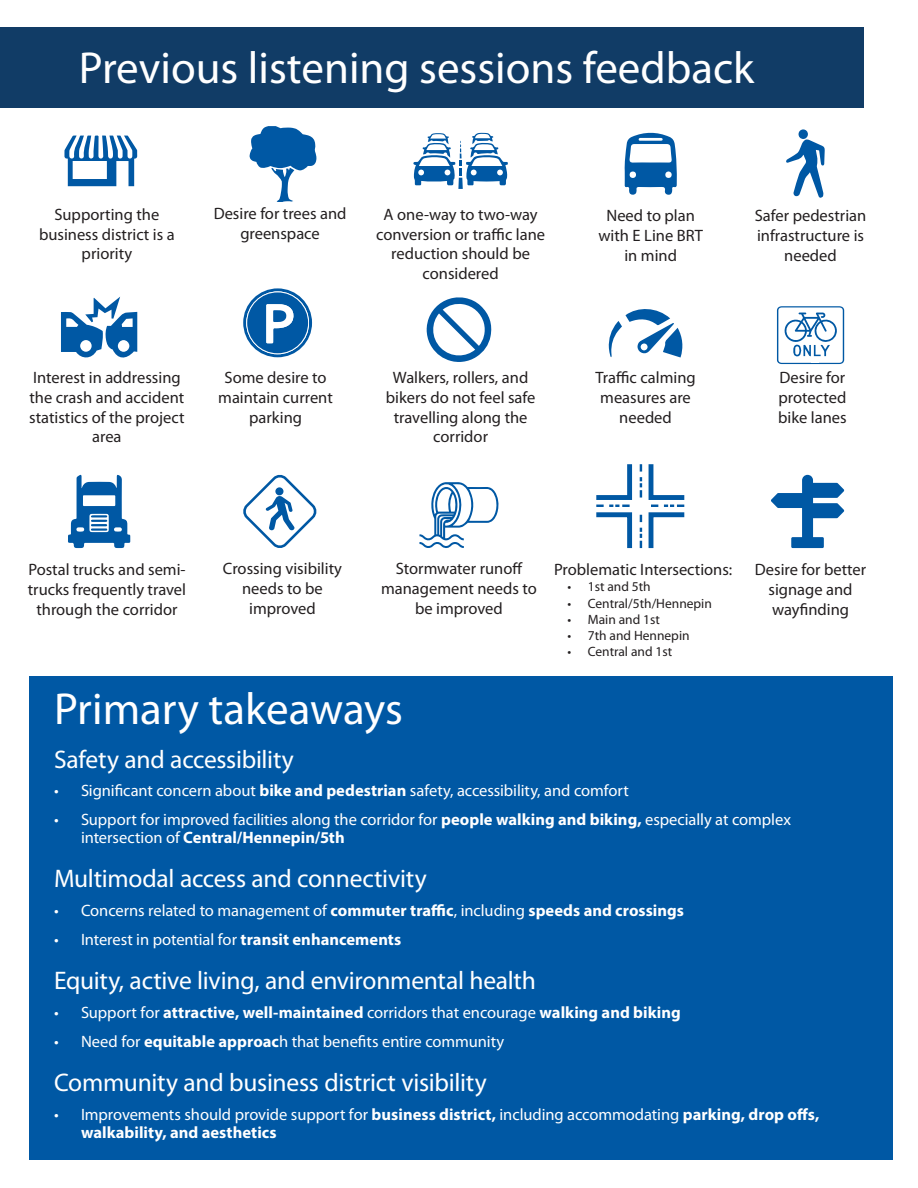
<style>
.page{position:relative;width:918px;height:1188px;background:#fff}
.page>*{position:absolute;margin:0;border:0;box-sizing:border-box;transform-origin:0 0}
.t1{font:45px "Myriad Pro";color:#fff}
.t2{font:25.5px "Myriad Pro";letter-spacing:-.01em;color:#fff}
.t3{font:16.5px/19.8px "Myriad Pro";color:#231f20;text-align:center}
.t4{font:16.5px/18px "Myriad Pro";letter-spacing:-.005em;color:#fff}
.t5{font:700 16.5px/18px "Myriad Pro";color:#fff}
.t6{font:13.5px "Myriad Pro";color:#231f20}
.s1{font-weight:700}
.s2{font-weight:400}
</style>
<div class="page">
<div style="left:29px;top:676px;width:864px;height:484px;background:#0058a4"></div>
<div style="left:0;top:27px;width:864px;height:81px;background:#113c66"></div>
<svg style="left:243px;top:474px;width:74px;height:74px"></svg>
<div style="left:275px;top:487px;width:8px;height:8px;background:#0058a4;border-radius:50%"></div>
<svg style="left:413px;top:133px;width:95px;height:56px"></svg>
<svg style="left:608px;top:309px;width:75px;height:49px"></svg>
<svg style="left:596px;top:464px;width:89px;height:85px"></svg>
<svg style="left:427px;top:297px;width:65px;height:65px"></svg>
<svg style="left:777px;top:306px;width:67px;height:58px"></svg>
<svg style="left:64px;top:136px;width:73px;height:50px"></svg>
<svg style="left:249px;top:126px;width:67px;height:76px"></svg>
<svg style="left:68px;top:474px;width:62px;height:74px"></svg>
<svg style="left:61px;top:297px;width:76px;height:61px"></svg>
<svg style="left:419px;top:482px;width:80px;height:66px"></svg>
<svg style="left:771px;top:475px;width:73px;height:73px"></svg>
<svg style="left:243px;top:288px;width:69px;height:69px"></svg>
<svg style="left:624px;top:132px;width:53px;height:63px"></svg>
<div style="left:630px;top:171px;width:6px;height:7px;background:#fff;border-radius:50%"></div>
<div style="left:665px;top:171px;width:7px;height:7px;background:#fff;border-radius:50%"></div>
<svg style="left:786px;top:139px;width:39px;height:59px"></svg>
<svg style="left:798px;top:129px;width:10px;height:10px"></svg>
<p class="t1" style="left:79px;top:40px;width:677px">Previous listening sessions feedback</p>
<p class="t3" style="left:39px;top:204px;width:137px">Supporting the business district is a priority</p>
<p class="t3" style="left:214px;top:204px;width:134px">Desire for trees and greenspace</p>
<p class="t3" style="left:376px;top:204px;width:171px">A one-way to two-way conversion or traffic lane reduction should be considered</p>
<p class="t3" style="left:29px;top:367px;width:157px">Interest in addressing the crash and accident statistics of the project area</p>
<p class="t3" style="left:218px;top:367px;width:116px">Some desire to maintain current parking</p>
<p class="t3" style="left:386px;top:367px;width:151px">Walkers, rollers, and bikers do not feel safe travelling along the corridor</p>
<p class="t3" style="left:598px;top:205px;width:106px">Need to plan with E Line BRT in mind</p>
<p class="t3" style="left:595px;top:367px;width:102px">Traffic calming measures are needed</p>
<p class="t3" style="left:755px;top:205px;width:113px">Safer pedestrian infrastructure is needed</p>
<p class="t3" style="left:778px;top:367px;width:70px;text-align:justify">Desire for protected bike lanes</p>
<p class="t3" style="left:28px;top:560px;width:160px">Postal trucks and semi&shy;trucks frequently travel through the corridor</p>
<p class="t3" style="left:223px;top:559px;width:121px">Crossing visibility needs to be improved</p>
<p class="t3" style="left:381px;top:559px;width:157px">Stormwater runoff management needs to be improved</p>
<p class="t3" style="left:554px;top:560px;width:180px">Problematic Intersections:</p>
<p class="t6" style="left:568px;top:579px;width:85px">• 1st and 5th</p>
<p class="t6" style="left:568px;top:595px;width:146px">• Central/5th/Hennepin</p>
<p class="t6" style="left:568px;top:611px;width:94px">• Main and 1st</p>
<p class="t6" style="left:568px;top:627px;width:124px">• 7th and Hennepin</p>
<p class="t6" style="left:568px;top:643px;width:106px">• Central and 1st</p>
<p class="t1" style="left:54px;top:681px;width:351px">Primary takeaways</p>
<p class="t3" style="left:755px;top:560px;width:113px">Desire for better signage and wayfinding</p>
<p class="t2" style="left:54px;top:743px;width:241px">Safety and accessibility</p>
<p class="t4" style="left:54px;top:782px;width:576px">• Significant concern about <span class="s1">bike and pedestrian</span> safety, accessibility, and comfort</p>
<p class="t4" style="left:81px;top:810px;width:712px;text-indent:-27px">• Support for improved facilities along the corridor for <span class="s1">people walking and biking,</span> especially at complex intersection of <span class="s1">Central/Hennepin/5th</span></p>
<p class="t2" style="left:54px;top:863px;width:374px">Multimodal access and connectivity</p>
<p class="t4" style="left:54px;top:901px;width:632px">• Concerns related to management of <span class="s1">commuter traffic</span>, including <span class="s1">speeds and crossings</span></p>
<p class="t4" style="left:54px;top:930px;width:349px">• Interest in potential for <span class="s1">transit enhancements</span></p>
<p class="t2" style="left:54px;top:965px;width:483px">Equity, active living, and environmental health</p>
<p class="t5" style="left:54px;top:1003px;width:628px"><span class="s2">• Support for</span> attractive, well-maintained <span class="s2">corridors that encourage</span> walking and biking</p>
<p class="t4" style="left:54px;top:1032px;width:452px">• Need for <span class="s1">equitable approac</span>h that benefits entire community</p>
<p class="t2" style="left:54px;top:1067px;width:434px">Community and business district visibility</p>
<p class="t5" style="left:81px;top:1105px;width:740px;text-indent:-27px"><span class="s2">• Improvements should provide support for</span> business district, <span class="s2">including accommodating</span> parking, drop offs, walkability, and aesthetics</p>
</div>
